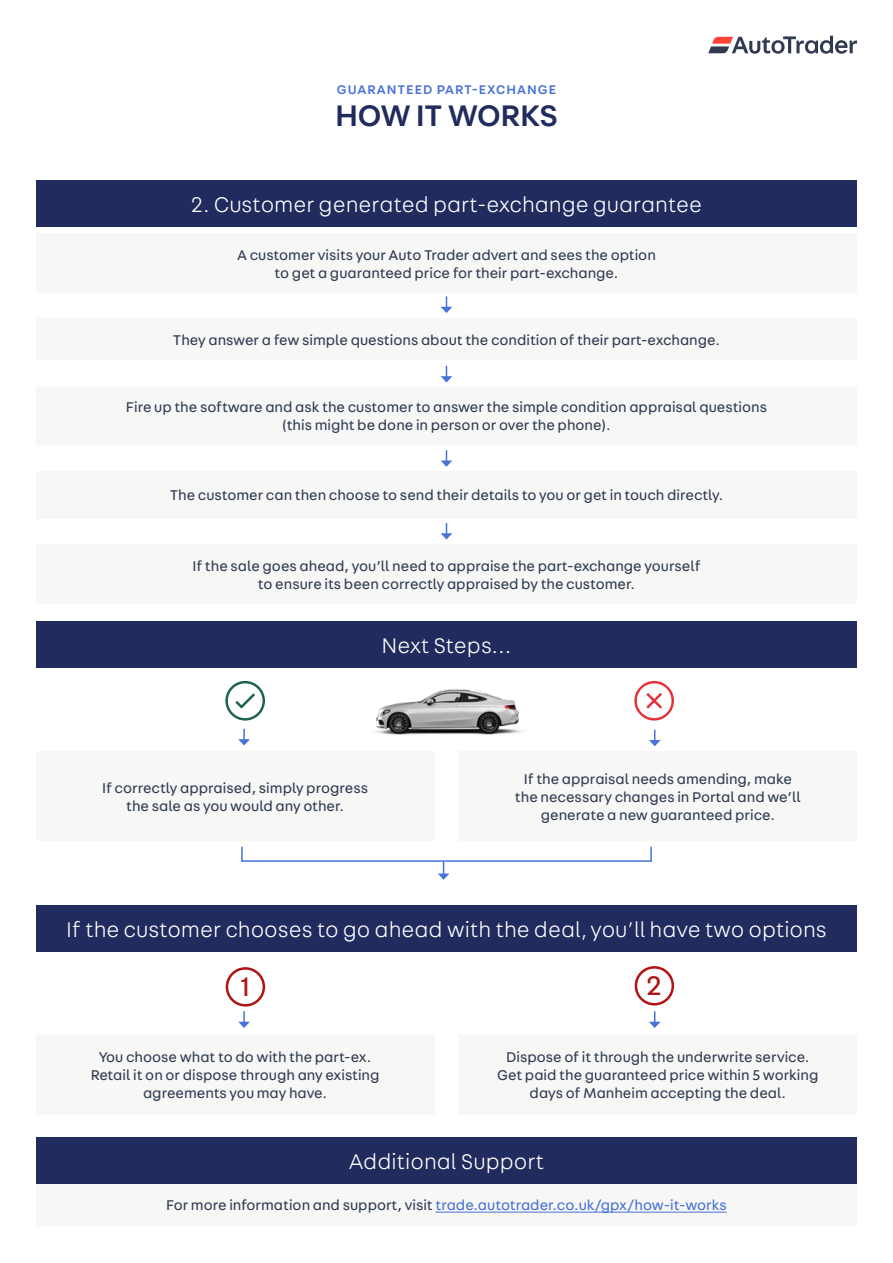
<style>
.page{position:relative;width:893px;height:1263px;background:#fff}
.page>*{position:absolute;margin:0;border:0;box-sizing:border-box;transform-origin:0 0}
.t1{font:500 31.65px "AT Fabriga";letter-spacing:-.015em;color:#222b5e}
.t2{font:28.5px "AT Fabriga";color:#b11414}
.t3{font:300 22.5px "AT Fabriga";color:#fff}
.t4{font:15px/18px "AT Fabriga";color:#313c53;text-align:center}
.t5{font:15px "AT Fabriga";color:#4871d9}
.t6{font:500 13.35px "AT Fabriga";letter-spacing:.075em;color:#4871d9}
.s1{color:#313c53}
</style>
<div class="page">
<div style="left:36px;top:1184px;width:821px;height:42px;background:#f7f7f5"></div>
<hr style="left:435px;top:1212px;width:292px;height:1px;background:#4871d9">
<div style="left:36px;top:905px;width:821px;height:46px;background:#222b5e"></div>
<div style="left:36px;top:1034px;width:398px;height:81px;background:#f7f7f5"></div>
<svg style="left:708px;top:36px;width:149px;height:17px"></svg>
<div style="left:226px;top:967px;width:39px;height:39px;border:3px solid #b11414;border-radius:50%"></div>
<div style="left:635px;top:966px;width:39px;height:39px;border:3px solid #b11414;border-radius:50%"></div>
<div style="left:36px;top:233px;width:821px;height:60px;background:#f7f7f5"></div>
<div style="left:36px;top:319px;width:821px;height:41px;background:#f7f7f5"></div>
<div style="left:36px;top:386px;width:821px;height:60px;background:#f7f7f5"></div>
<div style="left:36px;top:471px;width:821px;height:47px;background:#f7f7f5"></div>
<div style="left:36px;top:544px;width:821px;height:60px;background:#f7f7f5"></div>
<svg style="left:441px;top:296px;width:11px;height:17px"></svg>
<svg style="left:441px;top:366px;width:11px;height:16px"></svg>
<svg style="left:441px;top:450px;width:11px;height:17px"></svg>
<svg style="left:649px;top:1011px;width:12px;height:17px"></svg>
<svg style="left:441px;top:523px;width:11px;height:17px"></svg>
<svg style="left:238px;top:1011px;width:12px;height:17px"></svg>
<div style="left:36px;top:1137px;width:821px;height:47px;background:#222b5e"></div>
<div style="left:459px;top:1034px;width:398px;height:81px;background:#f7f7f5"></div>
<div style="left:36px;top:180px;width:821px;height:47px;background:#222b5e"></div>
<div style="left:36px;top:751px;width:398px;height:90px;background:#f7f7f5"></div>
<div style="left:459px;top:751px;width:398px;height:90px;background:#f7f7f5"></div>
<svg style="left:634px;top:681px;width:40px;height:39px"></svg>
<svg style="left:225px;top:681px;width:40px;height:39px"></svg>
<img style="left:375px;top:689px;width:148px;height:46px">
<div style="left:36px;top:621px;width:821px;height:47px;background:#222b5e"></div>
<svg style="left:438px;top:862px;width:11px;height:18px"></svg>
<hr style="left:241px;top:860px;width:411px;height:2px;background:#4673d7">
<svg style="left:241px;top:847px;width:2px;height:15px"></svg>
<svg style="left:650px;top:847px;width:2px;height:15px"></svg>
<svg style="left:649px;top:730px;width:12px;height:16px"></svg>
<svg style="left:238px;top:729px;width:12px;height:16px"></svg>
<p class="t6" style="left:337px;top:80px;width:221px">GUARANTEED PART-EXCHANGE</p>
<h1 class="t1" style="left:335px;top:94px;width:224px">HOW IT WORKS</h1>
<h3 class="t3" style="left:191px;top:190px;width:513px">2. Customer generated part-exchange guarantee</h3>
<p class="t4" style="left:237px;top:245px;width:420px">A customer visits your Auto Trader advert and sees the option to get a guaranteed price for their part-exchange.</p>
<p class="t4" style="left:173px;top:330px;width:549px">They answer a few simple questions about the condition of their part-exchange.</p>
<p class="t4" style="left:126px;top:398px;width:643px">Fire up the software and ask the customer to answer the simple condition appraisal questions (this might be done in person or over the phone).</p>
<p class="t4" style="left:170px;top:486px;width:555px">The customer can then choose to send their details to you or get in touch directly.</p>
<p class="t4" style="left:192px;top:556px;width:510px">If the sale goes ahead, you’ll need to appraise the part-exchange yourself to ensure its been correctly appraised by the customer.</p>
<h3 class="t3" style="left:381px;top:632px;width:132px">Next Steps...</h3>
<p class="t4" style="left:102px;top:778px;width:268px">If correctly appraised, simply progress the sale as you would any other.</p>
<p class="t4" style="left:515px;top:769px;width:287px">If the appraisal needs amending, make the necessary changes in Portal and we’ll generate a new guaranteed price.</p>
<h3 class="t3" style="left:66px;top:915px;width:762px">If the customer chooses to go ahead with the deal, you’ll have two options</h3>
<h2 class="t2" style="left:241px;top:968px;width:10px">1</h2>
<h2 class="t2" style="left:646px;top:967px;width:17px">2</h2>
<p class="t4" style="left:91px;top:1047px;width:290px">You choose what to do with the part-ex.<br>Retail it on or dispose through any existing agreements you may have.</p>
<p class="t4" style="left:497px;top:1047px;width:323px">Dispose of it through the underwrite service.<br>Get paid the guaranteed price within 5 working days of Manheim accepting the deal.</p>
<h3 class="t3" style="left:349px;top:1148px;width:197px">Additional Support</h3>
<p class="t5" style="left:166px;top:1196px;width:562px"><span class="s1">For more information and support, visit</span> trade.autotrader.co.uk/gpx/how-it-works</p>
</div>
